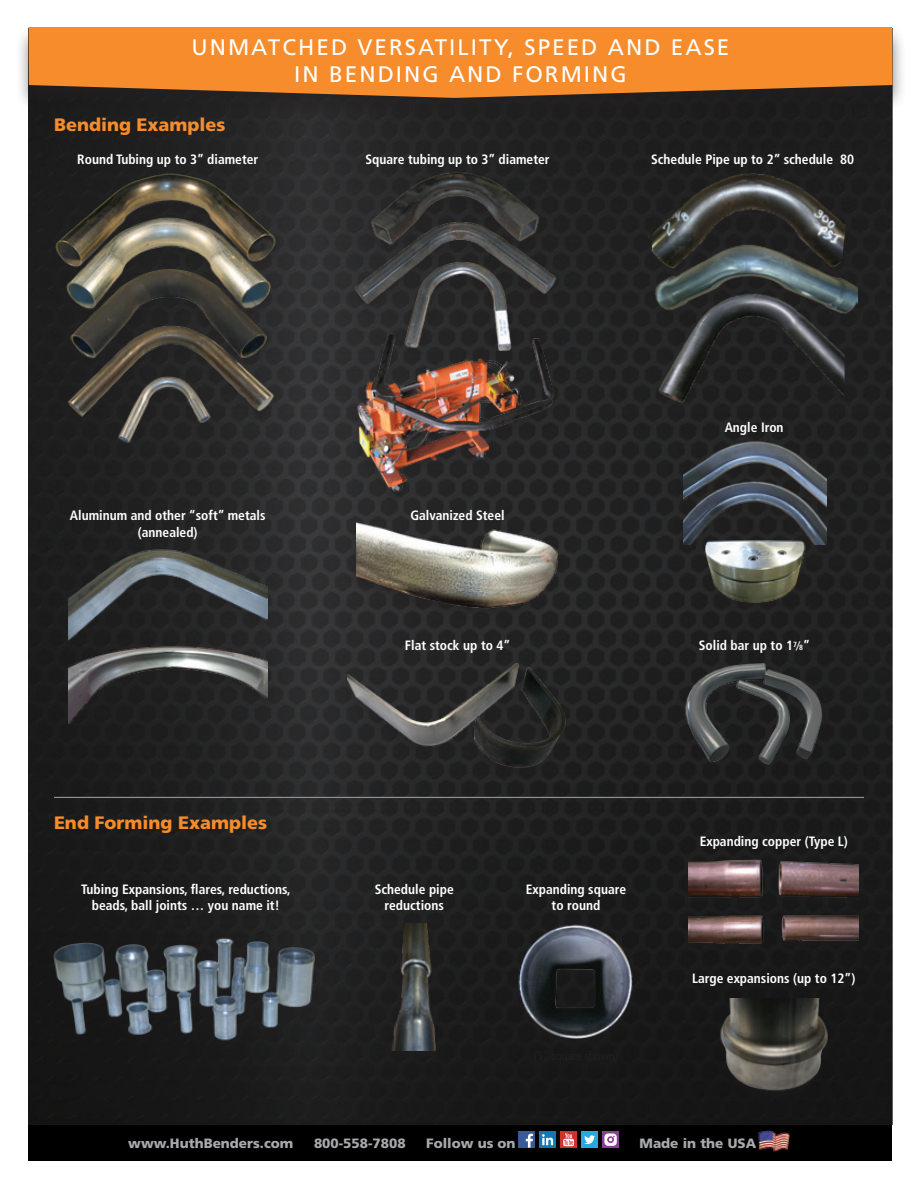
<style>
.page{position:relative;width:918px;height:1188px;background:#fff}
.page>*{position:absolute;margin:0;border:0;box-sizing:border-box;transform-origin:0 0}
.t1{font:22.5px/27px "Frutiger";letter-spacing:.09em;color:#fff;text-align:center}
.t2{font:900 18px "Frutiger";color:#f68c2c}
.t3{font:700 condensed 13.5px/16.5px "Frutiger";color:#fff;text-align:center}
.t4{font:900 13.5px "Frutiger";color:#a8a9ad}
.s1{font-size:12px}
.s2{font-size:7.5px}
</style>
<div class="page">
<div style="left:28px;top:29px;width:864px;height:1132px;background:#000"></div>
<img style="left:28px;top:125px;width:864px;height:1000px">
<hr style="left:54px;top:797px;width:810px;height:1px;background:#939598">
<img style="left:50px;top:149px;width:234px;height:316px">
<img style="left:357px;top:153px;width:201px;height:53px">
<img style="left:344px;top:206px;width:236px;height:42px">
<img style="left:344px;top:248px;width:236px;height:104px">
<img style="left:648px;top:172px;width:203px;height:63px">
<div style="left:62px;top:550px;width:212px;height:102px;background:#231f20;opacity:.3"></div>
<img style="left:68px;top:534px;width:199px;height:108px">
<div style="left:653px;top:295px;width:199px;height:121px;background:#231f20"></div>
<img style="left:652px;top:325px;width:193px;height:86px">
<div style="left:642px;top:236px;width:223px;height:89px;background:#231f20"></div>
<img style="left:648px;top:235px;width:210px;height:86px">
<div style="left:61px;top:648px;width:213px;height:89px;background:#231f20"></div>
<img style="left:68px;top:642px;width:199px;height:90px">
<div style="left:349px;top:523px;width:215px;height:98px;background:#2c2c2d"></div>
<img style="left:356px;top:522px;width:204px;height:102px">
<div style="left:340px;top:664px;width:231px;height:117px;background:#2c2c2d"></div>
<img style="left:347px;top:660px;width:227px;height:120px">
<div style="left:680px;top:663px;width:148px;height:112px;background:#1a1a1a"></div>
<img style="left:677px;top:661px;width:156px;height:105px">
<div style="left:682px;top:860px;width:182px;height:95px;background:#231f20;opacity:.4"></div>
<img style="left:688px;top:847px;width:170px;height:110px">
<div style="left:676px;top:442px;width:158px;height:116px;background:#231f20"></div>
<img style="left:683px;top:436px;width:144px;height:108px">
<div style="left:698px;top:541px;width:113px;height:75px;background:#231f20"></div>
<img style="left:695px;top:537px;width:117px;height:76px">
<div style="left:47px;top:937px;width:274px;height:116px;background:#191919"></div>
<img style="left:48px;top:915px;width:271px;height:128px">
<div style="left:387px;top:923px;width:55px;height:141px;background:#1c1b1c"></div>
<img style="left:365px;top:923px;width:97px;height:127px">
<div style="left:714px;top:998px;width:119px;height:104px;background:#161616"></div>
<img style="left:712px;top:999px;width:123px;height:101px">
<img style="left:509px;top:919px;width:133px;height:131px">
<div style="left:352px;top:334px;width:207px;height:170px;background:#2c2c2c"></div>
<img style="left:348px;top:333px;width:219px;height:164px">
<div style="left:15px;top:25px;width:892px;height:100px;background:#231f20"></div>
<svg style="left:28px;top:27px;width:864px;height:71px;background:#e1812a"></svg>
<img style="left:758px;top:1130px;width:32px;height:22px">
<div style="left:519px;top:1132px;width:16px;height:16px;background:#395a99"></div>
<svg style="left:526px;top:1134px;width:7px;height:14px"></svg>
<div style="left:539px;top:1132px;width:17px;height:16px;background:#0c7ab6"></div>
<svg style="left:542px;top:1134px;width:11px;height:11px"></svg>
<div style="left:560px;top:1132px;width:17px;height:16px;background:#cf322d"></div>
<svg style="left:563px;top:1133px;width:11px;height:13px"></svg>
<div style="left:581px;top:1132px;width:17px;height:16px;background:#27a8e0"></div>
<svg style="left:584px;top:1135px;width:11px;height:9px"></svg>
<svg style="left:602px;top:1132px;width:17px;height:16px"></svg>
<svg style="left:604px;top:1134px;width:13px;height:12px"></svg>
<h1 class="t1" style="left:192px;top:34px;width:539px">UNMATCHED VERSATILITY, SPEED AND EASE<br>IN BENDING AND FORMING</h1>
<h2 class="t2" style="left:54px;top:114px;width:173px">Bending Examples</h2>
<p class="t3" style="left:77px;top:151px;width:182px">Round Tubing up to 3” diameter</p>
<p class="t3" style="left:365px;top:151px;width:186px">Square tubing up to 3” diameter</p>
<p class="t3" style="left:651px;top:151px;width:205px">Schedule Pipe up to 2” schedule 80</p>
<p class="t3" style="left:70px;top:507px;width:197px">Aluminum and other “soft” metals (annealed)</p>
<h2 class="t2" style="left:54px;top:812px;width:215px">End Forming Examples</h2>
<p class="t3" style="left:410px;top:507px;width:96px">Galvanized Steel</p>
<p class="t3" style="left:405px;top:637px;width:107px">Flat stock up to 4”</p>
<p class="t3" style="left:81px;top:881px;width:211px">Tubing Expansions, flares, reductions, beads, ball joints … you name it!</p>
<p class="t3" style="left:375px;top:881px;width:81px">Schedule pipe reductions</p>
<p class="t3" style="left:526px;top:881px;width:102px">Expanding square to round</p>
<p class="t3" style="left:725px;top:419px;width:60px">Angle Iron</p>
<p class="t3" style="left:699px;top:637px;width:113px">Solid bar up to 1<sup>7</sup><span class="s1">⁄</span><span class="s2">8</span>”</p>
<p class="t3" style="left:700px;top:833px;width:150px">Expanding copper (Type L)</p>
<p class="t3" style="left:692px;top:971px;width:165px">Large expansions (up to 12”)</p>
<p class="t4" style="left:128px;top:1135px;width:167px">www.HuthBenders.com</p>
<p class="t4" style="left:314px;top:1135px;width:93px">800-558-7808</p>
<p class="t4" style="left:426px;top:1135px;width:91px">Follow us on</p>
<p class="t4" style="left:640px;top:1135px;width:118px">Made in the USA</p>
</div>
